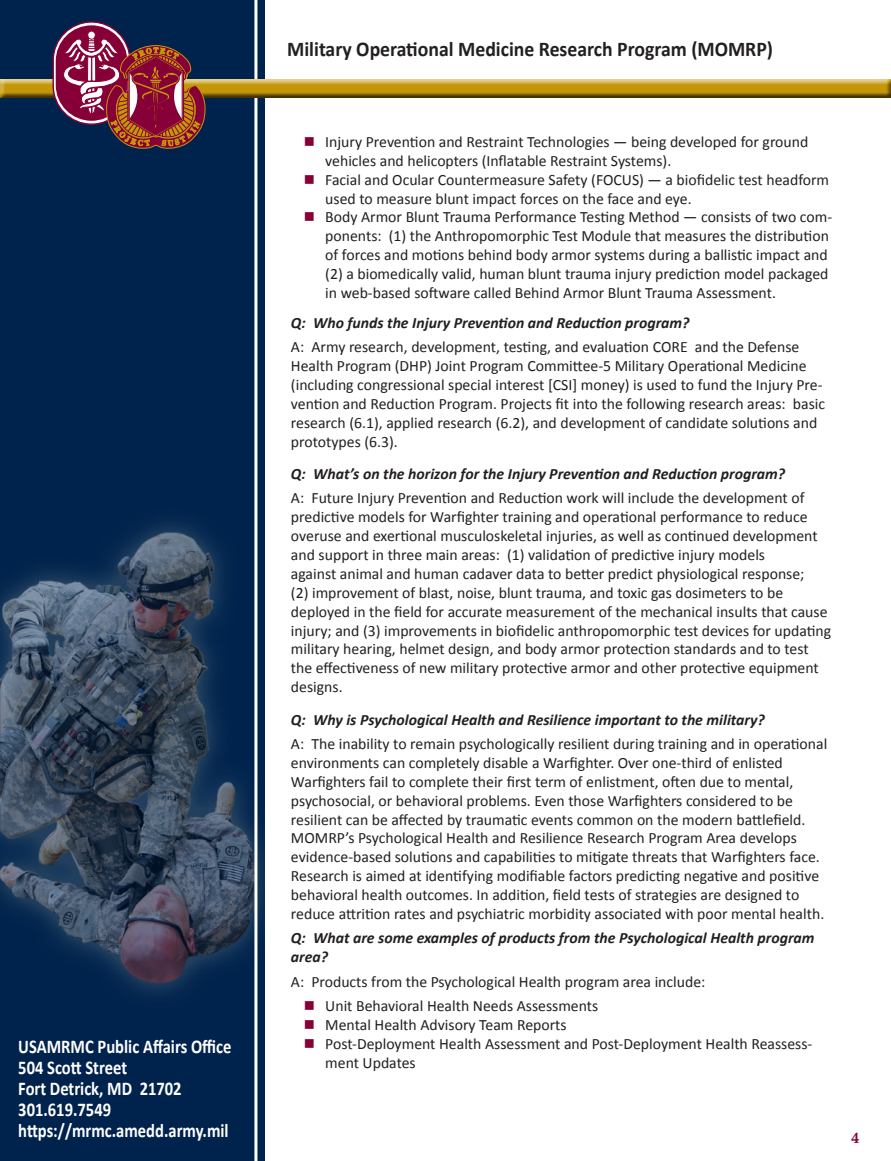
<style>
.page{position:relative;width:891px;height:1161px;background:#fff}
.page>*{position:absolute;margin:0;border:0;box-sizing:border-box;transform-origin:0 0}
.Header_2{font:700 21px "Calibri";color:#231f20;scale:.94 1}
.t1{font:700 19.5px/21px "Calibri";color:#fff;scale:.85 1}
.Answers{font:15.75px/18.9px "Calibri";color:#231f20}
.bullets{font:15.75px/18.9px "Calibri";color:#231f20}
.bullet_LAST{font:15.75px/18.9px "Calibri";color:#231f20}
.Questions{font:italic 700 15.75px "Calibri";color:#231f20}
.Answers-2{font:italic 700 15.75px/18.9px "Calibri";color:#231f20}
.t2{font:15px "Calis MT Bol";color:#860037}
</style>
<div class="page">
<img style="left:0;top:0;width:264px;height:1160px">
<hr style="left:254px;top:0;width:3px;height:1161px;background:#fff">
<div style="left:0;top:74px;width:891px;height:25px;background:#fff"></div>
<div style="left:0;top:79px;width:891px;height:20px;background:#231f20;opacity:.75"></div>
<svg style="left:53px;top:22px;width:77px;height:102px"></svg>
<div style="left:56px;top:25px;width:71px;height:96px;background:#860037;border-radius:36px"></div>
<svg style="left:62px;top:31px;width:143px;height:118px"></svg>
<p class="t1" style="left:18px;top:1036px;width:252px">USAMRMC Public Affairs Office<br>504 Scott Street</p>
<p class="t1" style="left:18px;top:1078px;width:194px">Fort Detrick, MD 21702<br>301.619.7549</p>
<p class="t1" style="left:18px;top:1120px;width:249px">https://mrmc.amedd.army.mil</p>
<p class="Header_2" style="left:287px;top:36px;width:518px">Military Operational Medicine Research Program (MOMRP)</p>
<p class="bullets" style="left:325px;top:131px;width:485px">Injury Prevention and Restraint Technologies — being developed for ground vehicles and helicopters (Inflatable Restraint Systems).</p>
<p class="bullets" style="left:325px;top:169px;width:505px">Facial and Ocular Countermeasure Safety (FOCUS) — a biofidelic test headform used to measure blunt impact forces on the face and eye.</p>
<p class="bullet_LAST" style="left:325px;top:207px;width:508px">Body Armor Blunt Trauma Performance Testing Method — consists of two com&shy;ponents: (1) the Anthropomorphic Test Module that measures the distribution of forces and motions behind body armor systems during a ballistic impact and (2) a biomedically valid, human blunt trauma injury prediction model packaged in web-based software called Behind Armor Blunt Trauma Assessment.</p>
<p class="Questions" style="left:291px;top:313px;width:400px">Q: Who funds the Injury Prevention and Reduction program?</p>
<p class="Answers" style="left:291px;top:337px;width:536px">A: Army research, development, testing, and evaluation CORE and the Defense Health Program (DHP) Joint Program Committee-5 Military Operational Medicine (including congressional special interest [CSI] money) is used to fund the Injury Pre&shy;vention and Reduction Program. Projects fit into the following research areas: basic research (6.1), applied research (6.2), and development of candidate solutions and prototypes (6.3).</p>
<p class="Questions" style="left:291px;top:464px;width:496px">Q: What’s on the horizon for the Injury Prevention and Reduction program?</p>
<p class="Answers" style="left:291px;top:488px;width:542px">A: Future Injury Prevention and Reduction work will include the development of predictive models for Warfighter training and operational performance to reduce overuse and exertional musculoskeletal injuries, as well as continued development and support in three main areas: (1) validation of predictive injury models<br>against animal and human cadaver data to better predict physiological response;<br>(2) improvement of blast, noise, blunt trauma, and toxic gas dosimeters to be deployed in the field for accurate measurement of the mechanical insults that cause injury; and (3) improvements in biofidelic anthropomorphic test devices for updating military hearing, helmet design, and body armor protection standards and to test the effectiveness of new military protective armor and other protective equipment designs.</p>
<p class="Questions" style="left:291px;top:710px;width:475px">Q: Why is Psychological Health and Resilience important to the military?</p>
<p class="Answers" style="left:291px;top:733px;width:538px">A: The inability to remain psychologically resilient during training and in operational environments can completely disable a Warfighter. Over one-third of enlisted Warfighters fail to complete their first term of enlistment, often due to mental, psychosocial, or behavioral problems. Even those Warfighters considered to be resilient can be affected by traumatic events common on the modern battlefield.<br>MOMRP’s Psychological Health and Resilience Research Program Area develops evidence-based solutions and capabilities to mitigate threats that Warfighters face.<br>Research is aimed at identifying modifiable factors predicting negative and positive behavioral health outcomes. In addition, field tests of strategies are designed to reduce attrition rates and psychiatric morbidity associated with poor mental health.</p>
<p class="Answers-2" style="left:291px;top:928px;width:525px">Q: What are some examples of products from the Psychological Health program area?</p>
<p class="Answers" style="left:291px;top:971px;width:416px">A: Products from the Psychological Health program area include:</p>
<p class="bullets" style="left:325px;top:995px;width:275px">Unit Behavioral Health Needs Assessments</p>
<p class="bullets" style="left:325px;top:1014px;width:243px">Mental Health Advisory Team Reports</p>
<p class="bullets" style="left:325px;top:1033px;width:489px">Post-Deployment Health Assessment and Post-Deployment Health Reassess&shy;ment Updates</p>
<p class="t2" style="left:852px;top:1130px;width:9px">4</p>
</div>
